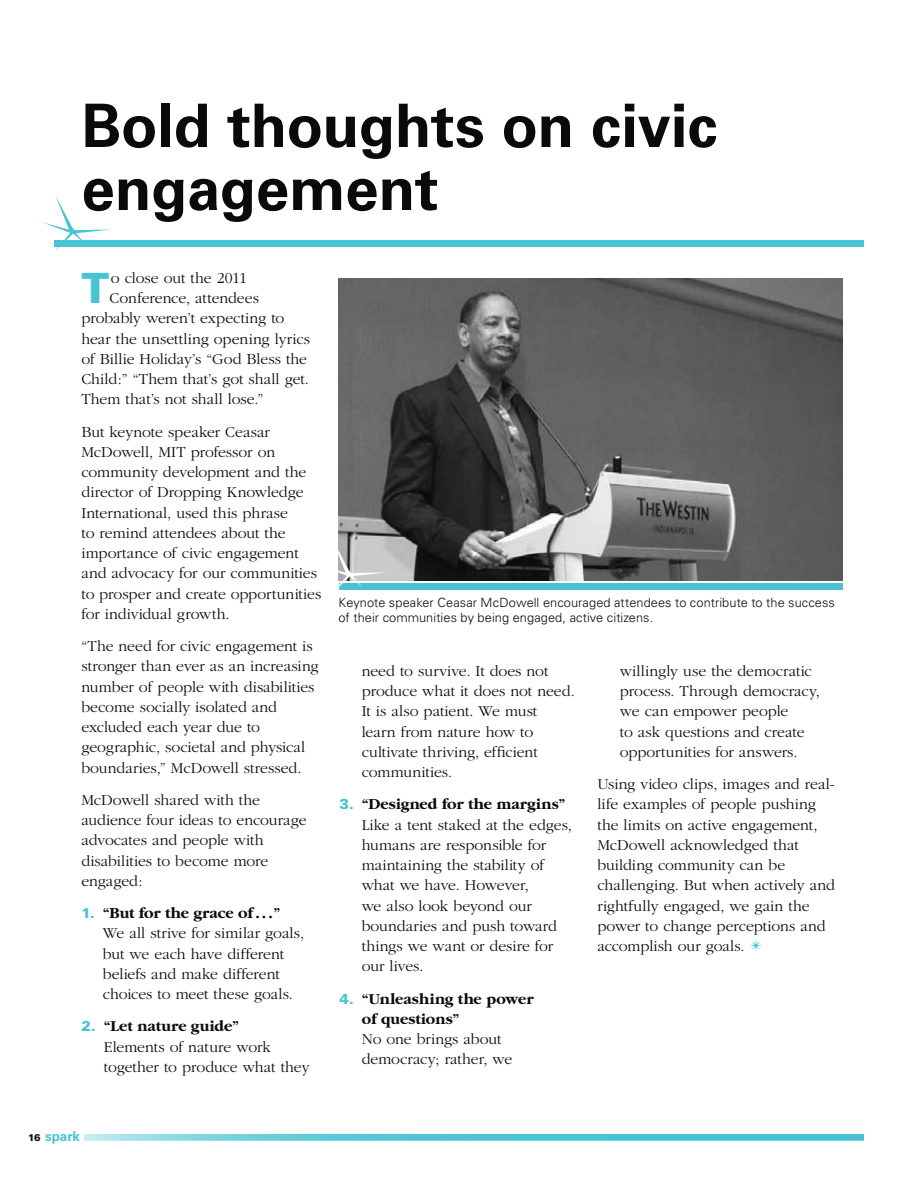
<style>
.page{position:relative;width:918px;height:1188px;background:#fff}
.page>*{position:absolute;margin:0;border:0;box-sizing:border-box;transform-origin:0 0}
.t1{font:700 60px/63px "Univers";letter-spacing:-.005em;color:#0b0a0b}
.t2{font:900 41.7px "Univers";color:#47c3d3}
.t3{font:300 15.75px/20.2px "Garamond";color:#0b0a0b}
.t4{font:700 15.75px/20.2px "Garamond";color:#0b0a0b}
.t5{font:700 13.5px "Univers";letter-spacing:-.005em;color:#47c3d3}
.t6{font:300 12.75px/15px "Univers";letter-spacing:.005em;color:#0b0a0b}
.s1{font-family:"Univers";font-weight:900;font-size:14.25px;color:#47c3d3}
.s2{font-weight:700}
.s3{color:#47c3d3}
.s4{font-weight:900;font-size:9.75px;color:#0b0a0b}
</style>
<div class="page">
<div style="left:54px;top:240px;width:810px;height:7px;background:#47c3d3"></div>
<svg style="left:42px;top:196px;width:69px;height:55px"></svg>
<img style="left:339px;top:279px;width:504px;height:301px">
<div style="left:339px;top:583px;width:504px;height:7px;background:#47c3d3"></div>
<svg style="left:338px;top:538px;width:50px;height:49px"></svg>
<svg style="left:84px;top:1134px;width:780px;height:7px;background:#62ccd9"></svg>
<h1 class="t1" style="left:81px;top:95px;width:637px">Bold thoughts on civic engagement</h1>
<h2 class="t2" style="left:81px;top:262px;width:29px">T</h2>
<p class="t3" style="left:111px;top:268px;width:138px">o close out the 2011</p>
<p class="t3" style="left:110px;top:288px;width:151px">Conference, attendees</p>
<p class="t3" style="left:81px;top:308px;width:205px">probably weren’t expecting to</p>
<p class="t3" style="left:81px;top:329px;width:230px">hear the unsettling opening lyrics</p>
<p class="t3" style="left:81px;top:349px;width:227px">of Billie Holiday’s “God Bless the</p>
<p class="t3" style="left:81px;top:369px;width:229px">Child:” “Them that’s got shall get.</p>
<p class="t3" style="left:81px;top:389px;width:184px">Them that’s not shall lose.”</p>
<p class="t3" style="left:81px;top:422px;width:241px">But keynote speaker Ceasar<br>McDowell, MIT professor on community development and the director of Dropping Knowledge<br>International, used this phrase<br>to remind attendees about the importance of civic engagement and advocacy for our communities to prosper and create opportunities for individual growth.</p>
<p class="t3" style="left:81px;top:636px;width:239px">“The need for civic engagement is stronger than ever as an increasing number of people with disabilities become socially isolated and excluded each year due to geographic, societal and physical boundaries,” McDowell stressed.</p>
<p class="t3" style="left:81px;top:790px;width:227px">McDowell shared with the audience four ideas to encourage advocates and people with disabilities to become more engaged:</p>
<p class="t3" style="left:103px;top:903px;width:203px;text-indent:-21px"><span class="s1">1.</span> <span class="s2">“But for the grace of . . .”<br></span>We all strive for similar goals, but we each have different beliefs and make different choices to meet these goals.</p>
<p class="t3" style="left:104px;top:1016px;width:207px;text-indent:-22px"><span class="s1">2.</span> <span class="s2">“Let nature guide”<br></span>Elements of nature work together to produce what they</p>
<p class="t6" style="left:339px;top:595px;width:498px">Keynote speaker Ceasar M cDowell encouraged attendees to contribute to the success of their communities by being engaged, active citizens.</p>
<p class="t3" style="left:362px;top:661px;width:215px">need to survive. It does not produce what it does not need.<br>It is also patient. We must learn from nature how to cultivate thriving, efficient communities.</p>
<p class="t3" style="left:362px;top:795px;width:212px;text-indent:-22px"><span class="s1">3.</span> <span class="s2">“Designed for the margins”<br></span>Like a tent staked at the edges, humans are responsible for maintaining the stability of what we have. However,<br>we also look beyond our boundaries and push toward things we want or desire for our lives.</p>
<p class="t4" style="left:362px;top:989px;width:173px;text-indent:-22px"><span class="s1">4.</span> “Unleashing the power of questions”</p>
<p class="t3" style="left:362px;top:1029px;width:152px">No one brings about democracy; rather, we</p>
<p class="t3" style="left:620px;top:661px;width:201px">willingly use the democratic process. Through democracy, we can empower people<br>to ask questions and create opportunities for answers.</p>
<p class="t3" style="left:597px;top:774px;width:239px">Using video clips, images and real&shy;life examples of people pushing the limits on active engagement,<br>McDowell acknowledged that building community can be challenging. But when actively and rightfully engaged, we gain the power to change perceptions and accomplish our goals. <span class="s3">✴</span></p>
<p class="t5" style="left:28px;top:1128px;width:53px"><span class="s4">16</span> spark</p>
</div>
